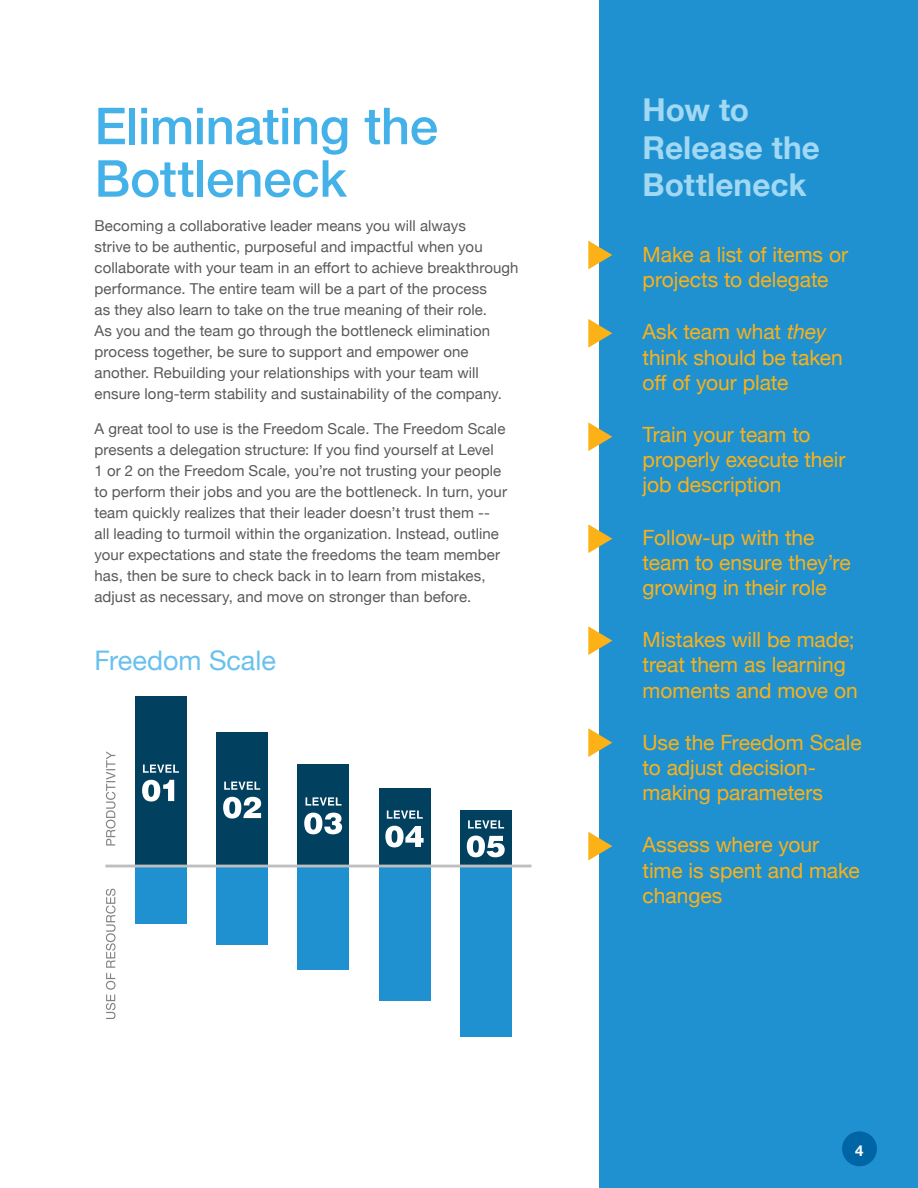
<style>
.page{position:relative;width:918px;height:1188px;background:#fff}
.page>*{position:absolute;margin:0;border:0;box-sizing:border-box;transform-origin:0 0}
.t1{font:500 51px/52.5px "Helvetica Neue";letter-spacing:-.005em;color:#44b2e8}
.t2{font:700 31.5px/37.8px "Helvetica Neue";color:#a1d8f3}
.t3{font:27px "Helvetica Neue";color:#69c1ed}
.t4{font:21px/25.2px "Helvetica Neue";letter-spacing:-.005em;color:#fcb116}
.t5{font:15px/21px "Helvetica Neue";letter-spacing:.005em;color:#58595b}
.t6{font:700 15px "Helvetica Neue";color:#fff}
.s1{font-style:italic}
</style>
<div class="page">
<div style="left:135px;top:696px;width:52px;height:171px;background:#024060"></div>
<div style="left:460px;top:867px;width:52px;height:170px;background:#2091d0"></div>
<div style="left:216px;top:732px;width:52px;height:135px;background:#024060"></div>
<div style="left:379px;top:867px;width:51px;height:134px;background:#2091d0"></div>
<div style="left:297px;top:764px;width:52px;height:103px;background:#024060"></div>
<div style="left:297px;top:867px;width:52px;height:103px;background:#2091d0"></div>
<div style="left:379px;top:788px;width:51px;height:79px;background:#024060"></div>
<div style="left:216px;top:867px;width:52px;height:78px;background:#2091d0"></div>
<div style="left:460px;top:810px;width:52px;height:57px;background:#024060"></div>
<div style="left:135px;top:867px;width:52px;height:57px;background:#2091d0"></div>
<hr style="left:105px;top:865px;width:427px;height:2px;background:#bcbec0">
<svg style="left:106px;top:889px;width:10px;height:130px"></svg>
<svg style="left:106px;top:751px;width:10px;height:95px"></svg>
<svg style="left:467px;top:836px;width:38px;height:21px"></svg>
<svg style="left:468px;top:820px;width:36px;height:9px"></svg>
<svg style="left:385px;top:826px;width:39px;height:21px"></svg>
<svg style="left:387px;top:811px;width:36px;height:8px"></svg>
<svg style="left:304px;top:813px;width:38px;height:21px"></svg>
<svg style="left:306px;top:797px;width:36px;height:9px"></svg>
<svg style="left:223px;top:797px;width:38px;height:22px"></svg>
<svg style="left:224px;top:782px;width:36px;height:8px"></svg>
<svg style="left:142px;top:780px;width:32px;height:22px"></svg>
<svg style="left:143px;top:765px;width:36px;height:8px"></svg>
<div style="left:599px;top:0;width:319px;height:1188px;background:#2091d0"></div>
<div style="left:842px;top:1131px;width:35px;height:35px;background:#0065a4;border-radius:50%"></div>
<svg style="left:588px;top:319px;width:24px;height:29px"></svg>
<svg style="left:588px;top:422px;width:24px;height:29px"></svg>
<svg style="left:588px;top:524px;width:24px;height:29px"></svg>
<svg style="left:588px;top:626px;width:24px;height:29px"></svg>
<svg style="left:588px;top:728px;width:24px;height:29px"></svg>
<svg style="left:588px;top:832px;width:24px;height:29px"></svg>
<svg style="left:588px;top:241px;width:24px;height:28px"></svg>
<h1 class="t1" style="left:94px;top:96px;width:345px">Eliminating the<br>Bottleneck</h1>
<p class="t5" style="left:94px;top:216px;width:426px">Becoming a collaborative leader means you will always<br>strive to be authentic, purposeful and impactful when you collaborate with your team in an effort to achieve breakthrough performance. The entire team will be a part of the process<br>as they also learn to take on the true meaning of their role.<br>As you and the team go through the bottleneck elimination process together, be sure to support and empower one another. Rebuilding your relationships with your team will ensure long-term stability and sustainability of the company.</p>
<p class="t5" style="left:94px;top:419px;width:414px">A great tool to use is the Freedom Scale. The Freedom Scale presents a delegation structure: If you find yourself at Level<br>1 or 2 on the Freedom Scale, you’re not trusting your people to perform their jobs and you are the bottleneck. In turn, your team quickly realizes that their leader doesn’t trust them -- all leading to turmoil within the organization. Instead, outline your expectations and state the freedoms the team member has, then be sure to check back in to learn from mistakes, adjust as necessary, and move on stronger than before.</p>
<h3 class="t3" style="left:94px;top:641px;width:183px">Freedom Scale</h3>
<h2 class="t2" style="left:643px;top:91px;width:179px">How to<br>Release the<br>Bottleneck</h2>
<h3 class="t4" style="left:643px;top:243px;width:207px">Make a list of items or projects to delegate</h3>
<h3 class="t4" style="left:643px;top:320px;width:202px">Ask team what <span class="s1">they </span>think should be taken off of your plate</h3>
<h3 class="t4" style="left:643px;top:423px;width:204px">Train your team to properly execute their job description</h3>
<h3 class="t4" style="left:643px;top:526px;width:210px">Follow-up with the team to ensure they’re growing in their role</h3>
<h3 class="t4" style="left:643px;top:628px;width:217px">Mistakes will be made; treat them as learning moments and move on</h3>
<h3 class="t4" style="left:643px;top:731px;width:221px">Use the Freedom Scale to adjust decision&shy;making parameters</h3>
<h3 class="t4" style="left:643px;top:833px;width:219px">Assess where your time is spent and make changes</h3>
<p class="t6" style="left:855px;top:1139px;width:10px">4</p>
</div>
